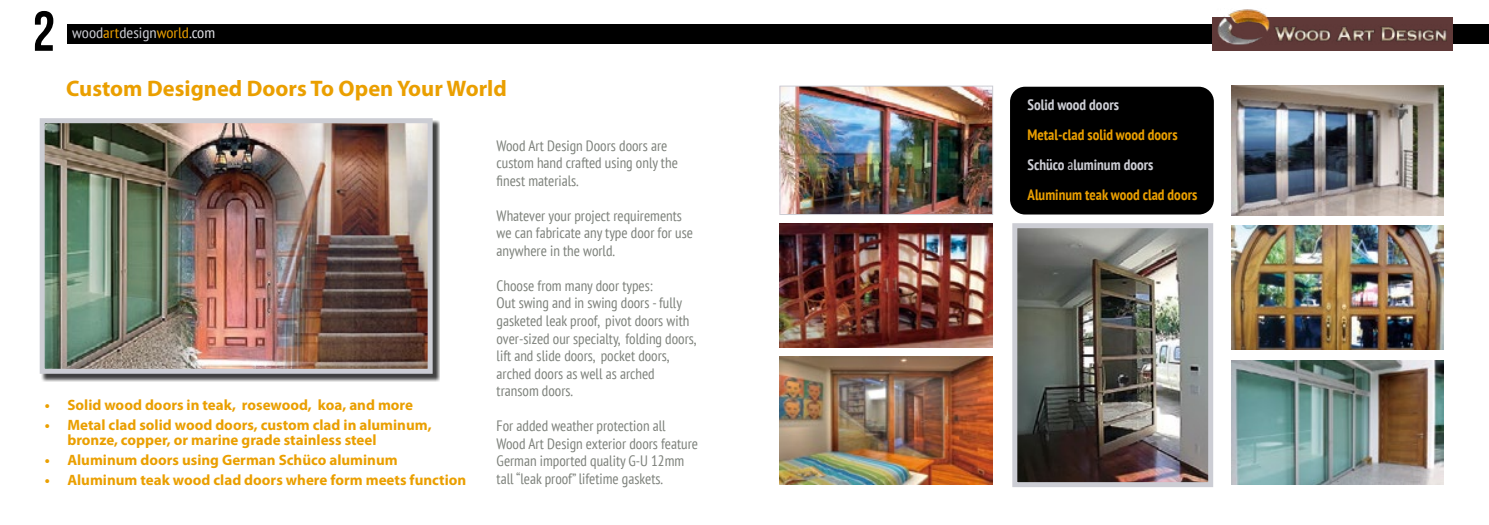
<style>
.page{position:relative;width:1489px;height:525px;background:#fff}
.page>*{position:absolute;margin:0;border:0;box-sizing:border-box;transform-origin:0 0}
.t1{font:56.25px "Bebas Neue";color:#000}
.t2{font:700 22.5px "Myriad Pro";color:#ea9f00}
.t3{font:condensed 15px/17.5px "PT Sans";color:#7d817b}
.t4{font:700 15px/15px "Myriad Pro";color:#ea9f00}
.t5{font:700 condensed 15px/30px "PT Sans";color:#ea9f00}
.t6{font:condensed 15px "PT Sans";color:#cccdd4;scale:1.1 1}
.t7{font:700 condensed 15px "PT Sans";color:#cccdd4}
.s1{color:#ea9f00}
.s2{color:#e1e1e6}
.s3{color:#cccdd4}
.s4{font-weight:400;color:#cccdd4}
</style>
<div class="page">
<div style="left:67px;top:24px;width:1421px;height:19px;background:#000"></div>
<div style="left:1212px;top:17px;width:240px;height:34px;background:#5f3938"></div>
<img style="left:1269px;top:25px;width:178px;height:17px">
<img style="left:1217px;top:9px;width:52px;height:36px">
<img style="left:780px;top:356px;width:212px;height:128px">
<img style="left:1231px;top:85px;width:212px;height:130px">
<div style="left:1009px;top:87px;width:204px;height:127px;background:#000;border-radius:15px"></div>
<img style="left:1231px;top:360px;width:212px;height:124px">
<img style="left:780px;top:223px;width:212px;height:124px">
<img style="left:781px;top:88px;width:209px;height:125px">
<div style="left:779px;top:86px;width:213px;height:129px;border:1px solid #cccdd4"></div>
<div style="left:41px;top:120px;width:399px;height:261px;background:#000;opacity:.75"></div>
<img style="left:46px;top:124px;width:380px;height:243px">
<div style="left:40px;top:118px;width:392px;height:255px;border:5px solid #cccdd4"></div>
<img style="left:1231px;top:225px;width:212px;height:124px">
<img style="left:1018px;top:229px;width:189px;height:252px">
<div style="left:1012px;top:223px;width:201px;height:264px;border:5px solid #cccdd4"></div>
<h1 class="t1" style="left:33px;top:0;width:24px">2</h1>
<p class="t6" style="left:72px;top:23px;width:131px">wood<span class="s1">art</span>design<span class="s1">world</span><span class="s2">.com</span></p>
<h2 class="t2" style="left:66px;top:74px;width:442px">Custom Designed Doors To Open Your World</h2>
<p class="t4" style="left:45px;top:396px;width:370px">• Solid wood doors in teak, rosewood, koa, and more</p>
<p class="t4" style="left:67px;top:416px;width:366px;text-indent:-22px">• Metal clad solid wood doors, custom clad in aluminum, bronze, copper, or marine grade stainless steel</p>
<p class="t4" style="left:45px;top:451px;width:354px">• Aluminum doors using German Schüco aluminum</p>
<p class="t4" style="left:45px;top:471px;width:423px">• Aluminum teak wood clad doors where form meets function</p>
<p class="t3" style="left:496px;top:136px;width:183px">Wood Art Design Doors doors are custom hand crafted using only the finest materials.</p>
<p class="t3" style="left:496px;top:206px;width:198px">Whatever your project requirements we can fabricate any type door for use anywhere in the world.</p>
<p class="t3" style="left:496px;top:276px;width:201px">Choose from many door types:<br>Out swing and in swing doors - fully gasketed leak proof, pivot doors with over-sized our specialty, folding doors, lift and slide doors, pocket doors, arched doors as well as arched transom doors.</p>
<p class="t3" style="left:496px;top:416px;width:203px">For added weather protection all Wood Art Design exterior doors feature German imported quality G-U 12mm tall “leak proof” lifetime gaskets.</p>
<p class="t7" style="left:1027px;top:95px;width:93px">Solid wood doors</p>
<p class="t5" style="left:1027px;top:119px;width:171px">Metal-clad solid wood doors<br><span class="s3">Schüco</span> <span class="s4">a</span><span class="s3">luminum doors<br></span>Aluminum teak wood clad doors</p>
</div>
